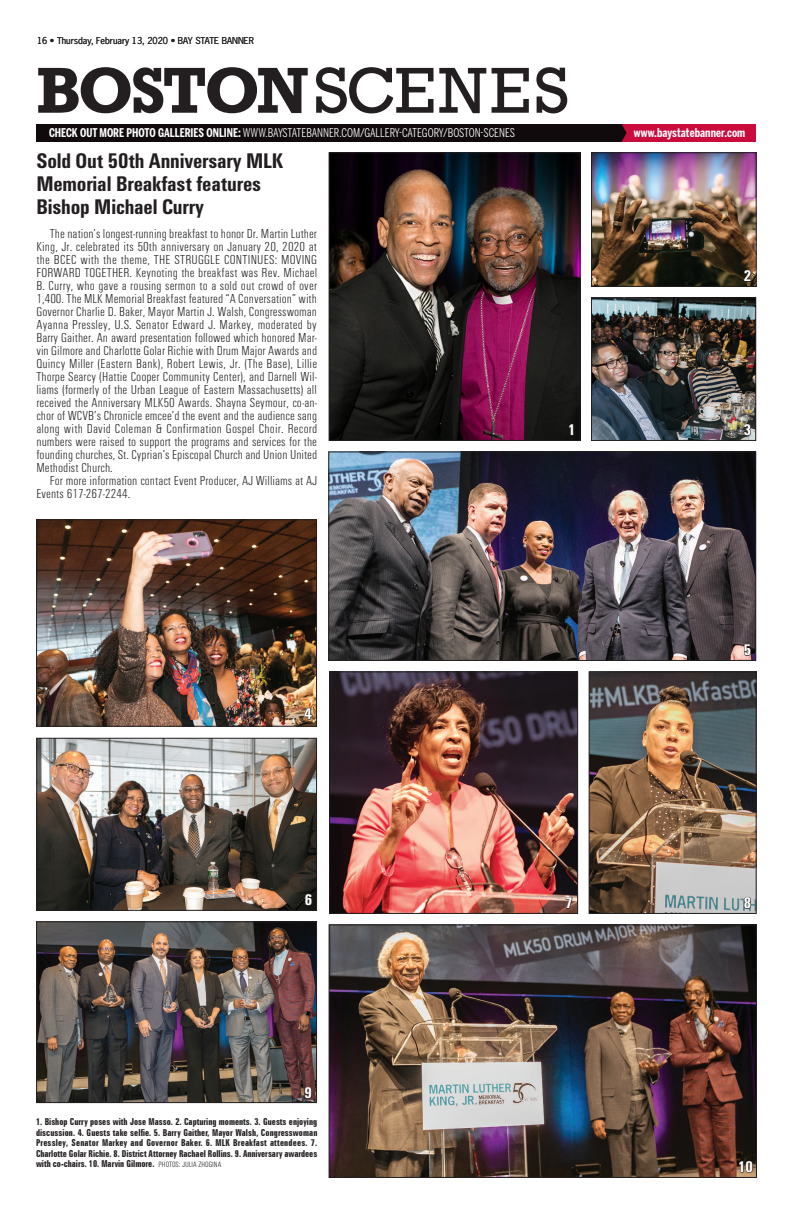
<style>
.page{position:relative;width:792px;height:1215px;background:#fff}
.page>*{position:absolute;margin:0;border:0;box-sizing:border-box;transform-origin:0 0}
.t1{font:700 66px "Rockwell";letter-spacing:-.05em;color:#231f20}
.t2{font:22px/23px "Univers Bold Cond DTC";letter-spacing:-.04em;color:#231f20}
.t3{font:16px "Univers Bold Cond DTC";color:#fff}
.Story_text{font:13.5px/13px "Univers Light Cond DTC";color:#231f20;text-align:justify}
.t4{font:12px "Benton Sans Compressed";color:#fff}
.t5{font:700 12px "Benton Sans Compressed";letter-spacing:.01em;color:#fff}
.Cutline{font:700 extra-condensed 9.5px/10.5px "Zurich BT";color:#231f20;text-align:justify}
.Folio_left{font:9px "News Gothic Std";color:#231f20}
.s1{font-weight:400}
.s2{font-weight:700}
.s3{font-family:"Univers Light Cond DTC";font-weight:400;font-stretch:normal;font-size:8px}
</style>
<div class="page">
<img style="left:331px;top:927px;width:424px;height:249px">
<div style="left:329px;top:925px;width:428px;height:253px;border:1px solid #231f20"></div>
<img style="left:591px;top:674px;width:163px;height:238px">
<div style="left:589px;top:672px;width:167px;height:242px;border:1px solid #231f20"></div>
<img style="left:331px;top:674px;width:245px;height:238px">
<div style="left:329px;top:672px;width:249px;height:242px;border:1px solid #231f20"></div>
<img style="left:331px;top:154px;width:247px;height:285px">
<div style="left:329px;top:152px;width:251px;height:289px;border:1px solid #231f20"></div>
<img style="left:593px;top:154px;width:161px;height:131px">
<div style="left:591px;top:152px;width:165px;height:135px;border:1px solid #231f20"></div>
<img style="left:593px;top:300px;width:161px;height:139px">
<div style="left:591px;top:298px;width:165px;height:143px;border:1px solid #231f20"></div>
<img style="left:330px;top:454px;width:424px;height:205px">
<div style="left:328px;top:452px;width:428px;height:209px;border:1px solid #231f20"></div>
<svg style="left:743px;top:896px;width:9px;height:13px"></svg>
<svg style="left:744px;top:644px;width:8px;height:13px"></svg>
<svg style="left:743px;top:412px;width:8px;height:24px"></svg>
<svg style="left:568px;top:424px;width:6px;height:12px"></svg>
<svg style="left:743px;top:269px;width:9px;height:13px"></svg>
<img style="left:38px;top:522px;width:277px;height:202px">
<div style="left:36px;top:520px;width:281px;height:206px;border:1px solid #231f20"></div>
<svg style="left:304px;top:704px;width:9px;height:16px"></svg>
<svg style="left:565px;top:897px;width:8px;height:12px"></svg>
<img style="left:38px;top:740px;width:277px;height:169px">
<div style="left:36px;top:738px;width:281px;height:173px;border:1px solid #231f20"></div>
<svg style="left:304px;top:893px;width:8px;height:18px"></svg>
<svg style="left:739px;top:1157px;width:15px;height:16px"></svg>
<img style="left:38px;top:924px;width:277px;height:177px">
<div style="left:36px;top:922px;width:281px;height:181px;border:1px solid #231f20"></div>
<svg style="left:304px;top:1080px;width:9px;height:20px"></svg>
<div style="left:36px;top:124px;width:720px;height:18px;background:#110a0c"></div>
<div style="left:622px;top:124px;width:134px;height:18px;background:#ca0b3e"></div>
<p class="Folio_left" style="left:37px;top:35px;width:219px">16 • Thursday, February 13, 2020 • BAY STATE BANNER</p>
<h1 class="t1" style="left:36px;top:51px;width:535px">BOSTON<span class="s1">SCENES</span></h1>
<h2 class="t2" style="left:36px;top:149px;width:249px">Sold Out 50th Anniversary MLK<br>Memorial Breakfast features<br>Bishop Michael Curry</h2>
<p class="t4" style="left:49px;top:126px;width:467px"><span class="s2">CHECK OUT MORE PHOTO GALLERIES ONLINE:</span> WWW.BAYSTATEBANNER.COM/GALLERY-CATEGORY/BOSTON-SCENES</p>
<p class="t5" style="left:634px;top:125px;width:113px">www.baystatebanner.com</p>
<p class="Story_text" style="left:36px;top:227px;width:282px;text-indent:14px">The nation’s longest-running breakfast to honor Dr. Martin Luther King, Jr. celebrated its 50th anniversary on January 20, 2020 at the BCEC with the theme, THE STRUGGLE CONTINUES: MOVING FORWARD TOGETHER. Keynoting the breakfast was Rev. Michael B. Curry, who gave a rousing sermon to a sold out crowd of over 1,400. The MLK Memorial Breakfast featured “A Conversation” with Governor Charlie D. Baker, Mayor Martin J. Walsh, Congresswoman Ayanna Pressley, U.S. Senator Edward J. Markey, moderated by Barry Gaither. An award presentation followed which honored Mar&shy;vin Gilmore and Charlotte Golar Richie with Drum Major Awards and Quincy Miller (Eastern Bank), Robert Lewis, Jr. (The Base), Lillie Thorpe Searcy (Hattie Cooper Community Center), and Darnell Wil&shy;liams (formerly of the Urban League of Eastern Massachusetts) all received the Anniversary MLK50 Awards. Shayna Seymour, co-an&shy;chor of WCVB’s Chronicle emcee’d the event and the audience sang along with David Coleman &amp; Confirmation Gospel Choir. Record numbers were raised to support the programs and services for the founding churches, St. Cyprian’s Episcopal Church and Union United Methodist Church.</p>
<p class="Story_text" style="left:36px;top:474px;width:282px;text-indent:14px">For more information contact Event Producer, AJ Williams at AJ<br>Events 617-267-2244.</p>
<p class="t3" style="left:304px;top:705px;width:10px">4</p>
<p class="t3" style="left:743px;top:267px;width:10px">2</p>
<p class="t3" style="left:567px;top:421px;width:10px">1</p>
<p class="t3" style="left:743px;top:421px;width:10px">3</p>
<p class="t3" style="left:743px;top:641px;width:10px">5</p>
<p class="t3" style="left:304px;top:890px;width:10px">6</p>
<p class="t3" style="left:565px;top:894px;width:10px">7</p>
<p class="t3" style="left:304px;top:1084px;width:10px">9</p>
<p class="Cutline" style="left:36px;top:1117px;width:283px">1. Bishop Curry poses with Jose Masso. 2. Capturing moments. 3. Guests enjoying discussion. 4. Guests take selfie. 5. Barry Gaither, Mayor Walsh, Congresswoman Pressley, Senator Markey and Governor Baker. 6. MLK Breakfast attendees. 7.<br>Charlotte Golar Richie. 8. District Attorney Rachael Rollins. 9. Anniversary awardees with co-chairs. 10. Marvin Gilmore. <span class="s3">PHOTOS: JULIA ZHOGINA</span></p>
<p class="t3" style="left:743px;top:894px;width:10px">8</p>
<p class="t3" style="left:738px;top:1158px;width:17px">10</p>
</div>
